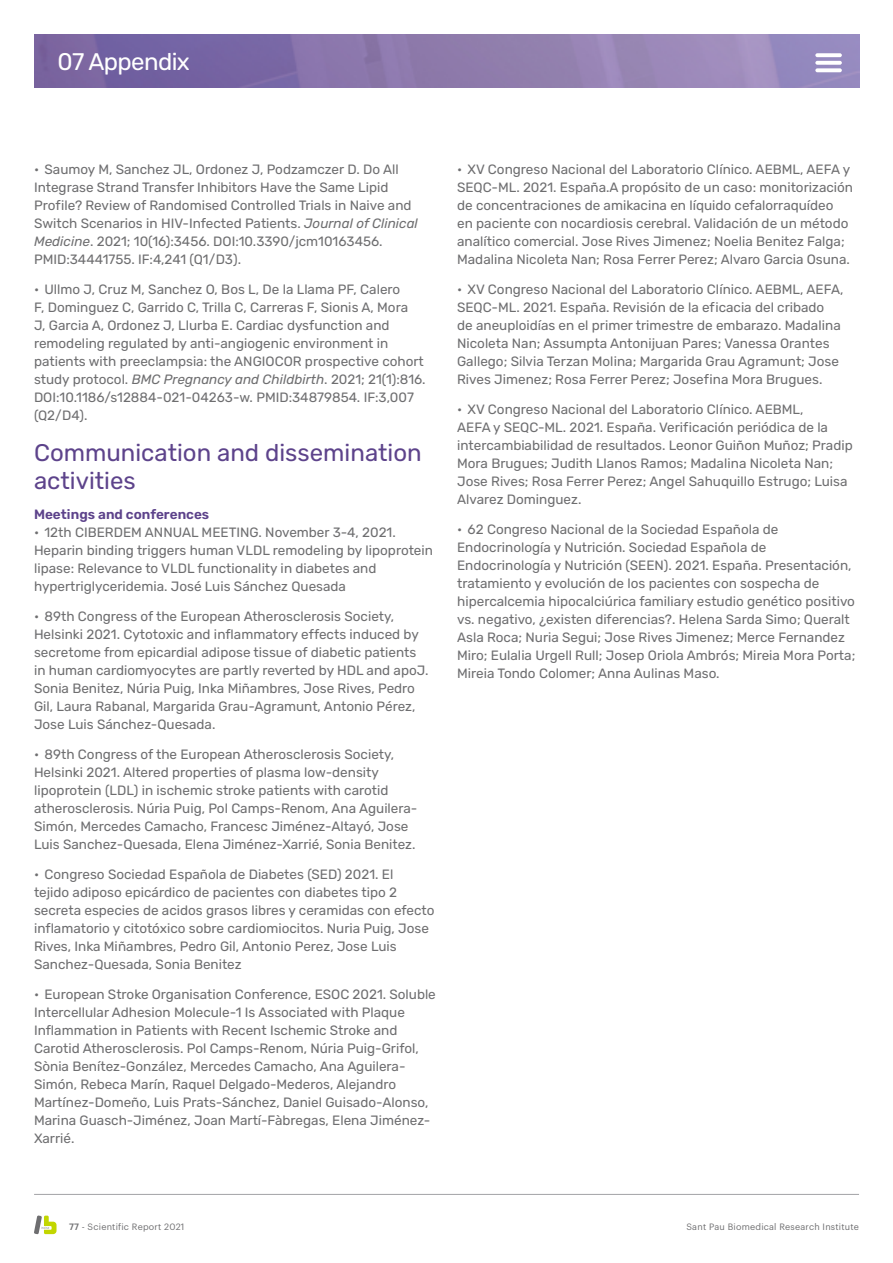
<style>
.page{position:relative;width:893px;height:1263px;background:#fff}
.page>*{position:absolute;margin:0;border:0;box-sizing:border-box;transform-origin:0 0}
.t1{font:24px/28.5px "Rubik";color:#5d438b}
.t2{font:24px "Rubik";letter-spacing:-.025em;color:#fff}
.t3{font:13.5px/18px "Rubik";color:#6e6e70}
.t4{font:600 13.5px "Rubik";color:#5d438b}
.t5{font:9px "Graphik";letter-spacing:.025em;color:#6e6e70}
.s1{font-style:italic}
.s2{font-weight:500}
</style>
<div class="page">
<svg style="left:34px;top:1215px;width:23px;height:19px"></svg>
<hr style="left:34px;top:1194px;width:825px;height:1px;background:#a3a3a6">
<img style="left:34px;top:35px;width:825px;height:52px">
<svg style="left:815px;top:53px;width:27px;height:4px"></svg>
<svg style="left:815px;top:61px;width:27px;height:4px"></svg>
<svg style="left:815px;top:68px;width:27px;height:4px"></svg>
<h1 class="t2" style="left:57px;top:49px;width:134px">07 Appendix</h1>
<p class="t3" style="left:34px;top:161px;width:385px">• Saumoy M, Sanchez JL, Ordonez J, Podzamczer D. Do All Integrase Strand Transfer Inhibitors Have the Same Lipid Profile? Review of Randomised Controlled Trials in Naive and Switch Scenarios in HIV-Infected Patients. <span class="s1">Journal of Clinical Medicine</span>. 2021; 10(16):3456. DOI:10.3390/jcm10163456.<br>PMID:34441755. IF:4,241 (Q1/D3).</p>
<p class="t3" style="left:34px;top:281px;width:393px">• Ullmo J, Cruz M, Sanchez O, Bos L, De la Llama PF, Calero<br>F, Dominguez C, Garrido C, Trilla C, Carreras F, Sionis A, Mora<br>J, Garcia A, Ordonez J, Llurba E. Cardiac dysfunction and remodeling regulated by anti-angiogenic environment in patients with preeclampsia: the ANGIOCOR prospective cohort study protocol. <span class="s1">BMC Pregnancy and Childbirth</span>. 2021; 21(1):816.<br>DOI:10.1186/s12884-021-04263-w. PMID:34879854. IF:3,007 (Q2/D4).</p>
<h1 class="t1" style="left:34px;top:439px;width:389px">Communication and dissemination activities</h1>
<p class="t4" style="left:34px;top:507px;width:177px">Meetings and conferences</p>
<p class="t3" style="left:34px;top:524px;width:401px">• 12th CIBERDEM ANNUAL MEETING. November 3-4, 2021.<br>Heparin binding triggers human VLDL remodeling by lipoprotein lipase: Relevance to VLDL functionality in diabetes and hypertriglyceridemia. José Luis Sánchez Quesada</p>
<p class="t3" style="left:34px;top:608px;width:396px">• 89th Congress of the European Atherosclerosis Society, Helsinki 2021. Cytotoxic and inflammatory effects induced by secretome from epicardial adipose tissue of diabetic patients in human cardiomyocytes are partly reverted by HDL and apoJ.<br>Sonia Benitez, Núria Puig, Inka Miñambres, Jose Rives, Pedro Gil, Laura Rabanal, Margarida Grau-Agramunt, Antonio Pérez, Jose Luis Sánchez-Quesada.</p>
<p class="t3" style="left:34px;top:746px;width:385px">• 89th Congress of the European Atherosclerosis Society, Helsinki 2021. Altered properties of plasma low-density lipoprotein (LDL) in ischemic stroke patients with carotid atherosclerosis. Núria Puig, Pol Camps-Renom, Ana Aguilera-Simón, Mercedes Camacho, Francesc Jiménez-Altayó, Jose Luis Sanchez-Quesada, Elena Jiménez-Xarrié, Sonia Benitez.</p>
<p class="t3" style="left:34px;top:866px;width:402px">• Congreso Sociedad Española de Diabetes (SED) 2021. El<br>tejido adiposo epicárdico de pacientes con diabetes tipo 2 secreta especies de acidos grasos libres y ceramidas con efecto inflamatorio y citotóxico sobre cardiomiocitos. Nuria Puig, Jose Rives, Inka Miñambres, Pedro Gil, Antonio Perez, Jose Luis Sanchez-Quesada, Sonia Benitez</p>
<p class="t3" style="left:34px;top:986px;width:403px">• European Stroke Organisation Conference, ESOC 2021. Soluble Intercellular Adhesion Molecule-1 Is Associated with Plaque Inflammation in Patients with Recent Ischemic Stroke and Carotid Atherosclerosis. Pol Camps-Renom, Núria Puig-Grifol, Sònia Benítez-González, Mercedes Camacho, Ana Aguilera-Simón, Rebeca Marín, Raquel Delgado-Mederos, Alejandro Martínez-Domeño, Luis Prats-Sánchez, Daniel Guisado-Alonso, Marina Guasch-Jiménez, Joan Martí-Fàbregas, Elena Jiménez-Xarrié.</p>
<p class="t3" style="left:457px;top:161px;width:397px">• XV Congreso Nacional del Laboratorio Clínico. AEBML, AEFA y SEQC-ML. 2021. España.A propósito de un caso: monitorización de concentraciones de amikacina en líquido cefalorraquídeo<br>en paciente con nocardiosis cerebral. Validación de un método analítico comercial. Jose Rives Jimenez; Noelia Benitez Falga; Madalina Nicoleta Nan; Rosa Ferrer Perez; Alvaro Garcia Osuna.</p>
<p class="t3" style="left:457px;top:281px;width:388px">• XV Congreso Nacional del Laboratorio Clínico. AEBML, AEFA, SEQC-ML. 2021. España. Revisión de la eficacia del cribado<br>de aneuploidías en el primer trimestre de embarazo. Madalina Nicoleta Nan; Assumpta Antonijuan Pares; Vanessa Orantes Gallego; Silvia Terzan Molina; Margarida Grau Agramunt; Jose Rives Jimenez; Rosa Ferrer Perez; Josefina Mora Brugues.</p>
<p class="t3" style="left:457px;top:401px;width:397px">• XV Congreso Nacional del Laboratorio Clínico. AEBML,<br>AEFA y SEQC-ML. 2021. España. Verificación periódica de la intercambiabilidad de resultados. Leonor Guiñon Muñoz; Pradip Mora Brugues; Judith Llanos Ramos; Madalina Nicoleta Nan; Jose Rives; Rosa Ferrer Perez; Angel Sahuquillo Estrugo; Luisa Alvarez Dominguez.</p>
<p class="t3" style="left:457px;top:521px;width:400px">• 62 Congreso Nacional de la Sociedad Española de Endocrinología y Nutrición. Sociedad Española de Endocrinología y Nutrición (SEEN). 2021. España. Presentación, tratamiento y evolución de los pacientes con sospecha de hipercalcemia hipocalciúrica familiary estudio genético positivo vs. negativo, ¿existen diferencias?. Helena Sarda Simo; Queralt Asla Roca; Nuria Segui; Jose Rives Jimenez; Merce Fernandez Miro; Eulalia Urgell Rull; Josep Oriola Ambrós; Mireia Mora Porta; Mireia Tondo Colomer; Anna Aulinas Maso.</p>
<p class="t5" style="left:69px;top:1220px;width:117px"><span class="s2">77</span> - Scientific Report 2021</p>
<p class="t5" style="left:686px;top:1220px;width:174px">Sant Pau Biomedical Research Institute</p>
</div>
